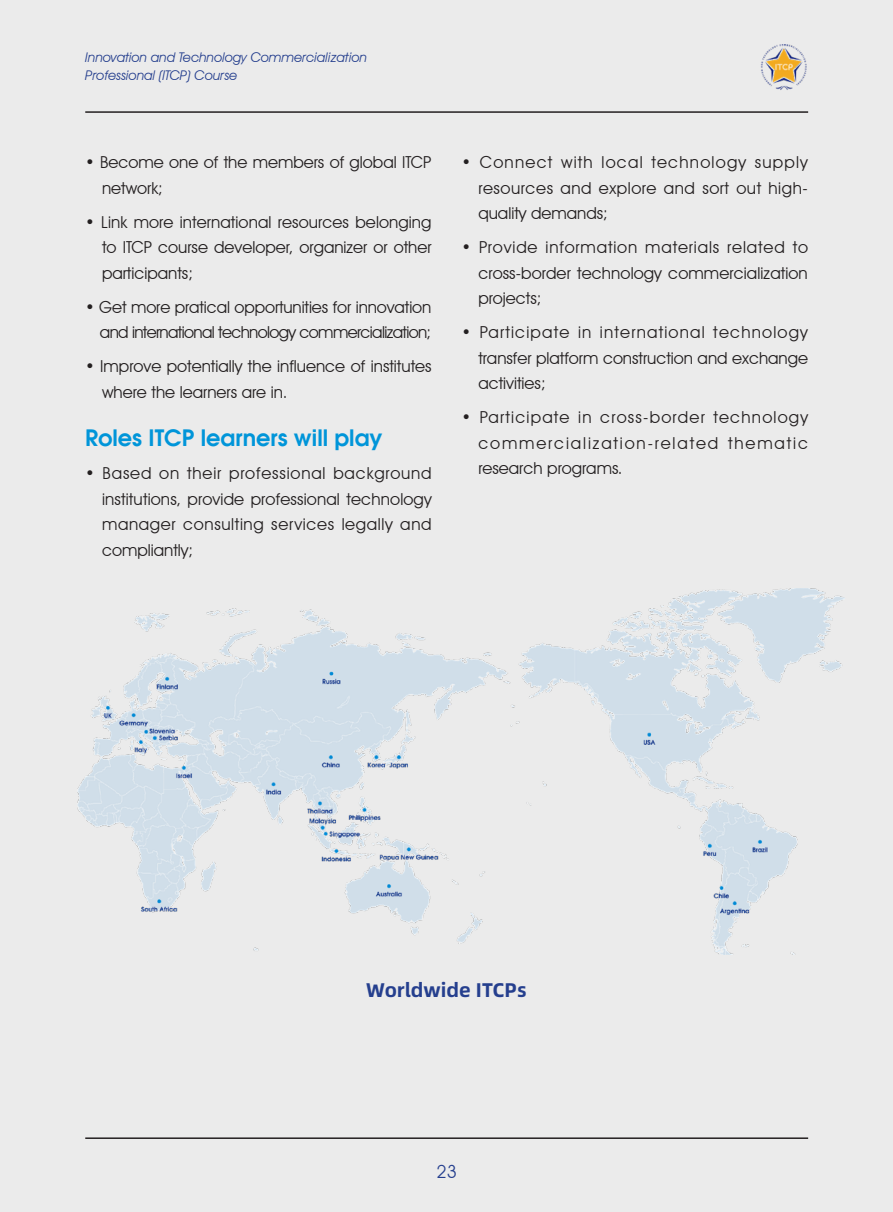
<style>
.page{position:relative;width:893px;height:1212px;background:#ebebeb}
.page>*{position:absolute;margin:0;border:0;box-sizing:border-box;transform-origin:0 0}
.t1{font:600 22.5px "Avant Garde";color:#0095d9}
.t2{font:700 19.8px "Alibaba Sans";color:#253f8e}
.t3{font:18px "Avant Garde IT Cby BT";color:#253f8e}
.t4{font:16.5px/25.5px "Avant Garde IT Cby BT";color:#231f20;text-align:justify}
.t5{font:16.5px "Avant Garde IT Cby BT";letter-spacing:-.04em;color:#231f20}
.t6{font:italic 13.35px/18.3px "Avant Garde IT Cby BT";color:#253f8e}
</style>
<div class="page">
<hr style="left:85px;top:111px;width:723px;height:2px;background:#231f20">
<hr style="left:85px;top:1137px;width:723px;height:2px;background:#231f20">
<img style="left:761px;top:44px;width:46px;height:46px">
<img style="left:78px;top:589px;width:766px;height:365px">
<p class="t6" style="left:85px;top:48px;width:283px">Innovation and Technology Commercialization<br>Professional (ITCP) Course</p>
<p class="t4" style="left:102px;top:150px;width:331px;text-indent:-17px">• Become one of the members of global ITCP network;</p>
<p class="t4" style="left:102px;top:209px;width:331px;text-indent:-17px">• Link more international resources belonging to ITCP course developer, organizer or other participants;</p>
<p class="t4" style="left:85px;top:294px;width:348px">• Get more pratical opportunities for innovation</p>
<p class="t5" style="left:100px;top:322px;width:333px">and international technology commercialization;</p>
<p class="t4" style="left:102px;top:354px;width:331px;text-indent:-17px">• Improve potentially the influence of institutes where the learners are in.</p>
<p class="t1" style="left:85px;top:423px;width:299px">Roles ITCP learners will play</p>
<p class="t4" style="left:102px;top:461px;width:331px;text-indent:-17px">• Based on their professional background institutions, provide professional technology manager consulting services legally and compliantly;</p>
<p class="t4" style="left:478px;top:150px;width:331px;text-indent:-17px">• Connect with local technology supply resources and explore and sort out high&shy;quality demands;</p>
<p class="t4" style="left:478px;top:235px;width:331px;text-indent:-17px">• Provide information materials related to cross-border technology commercialization projects;</p>
<p class="t4" style="left:478px;top:320px;width:331px;text-indent:-17px">• Participate in international technology transfer platform construction and exchange activities;</p>
<p class="t4" style="left:478px;top:405px;width:331px;text-indent:-17px">• Participate in cross-border technology commercialization-related thematic research programs.</p>
<p class="t2" style="left:366px;top:974px;width:162px">Worldwide ITCPs</p>
<p class="t3" style="left:437px;top:1161px;width:22px">23</p>
</div>
